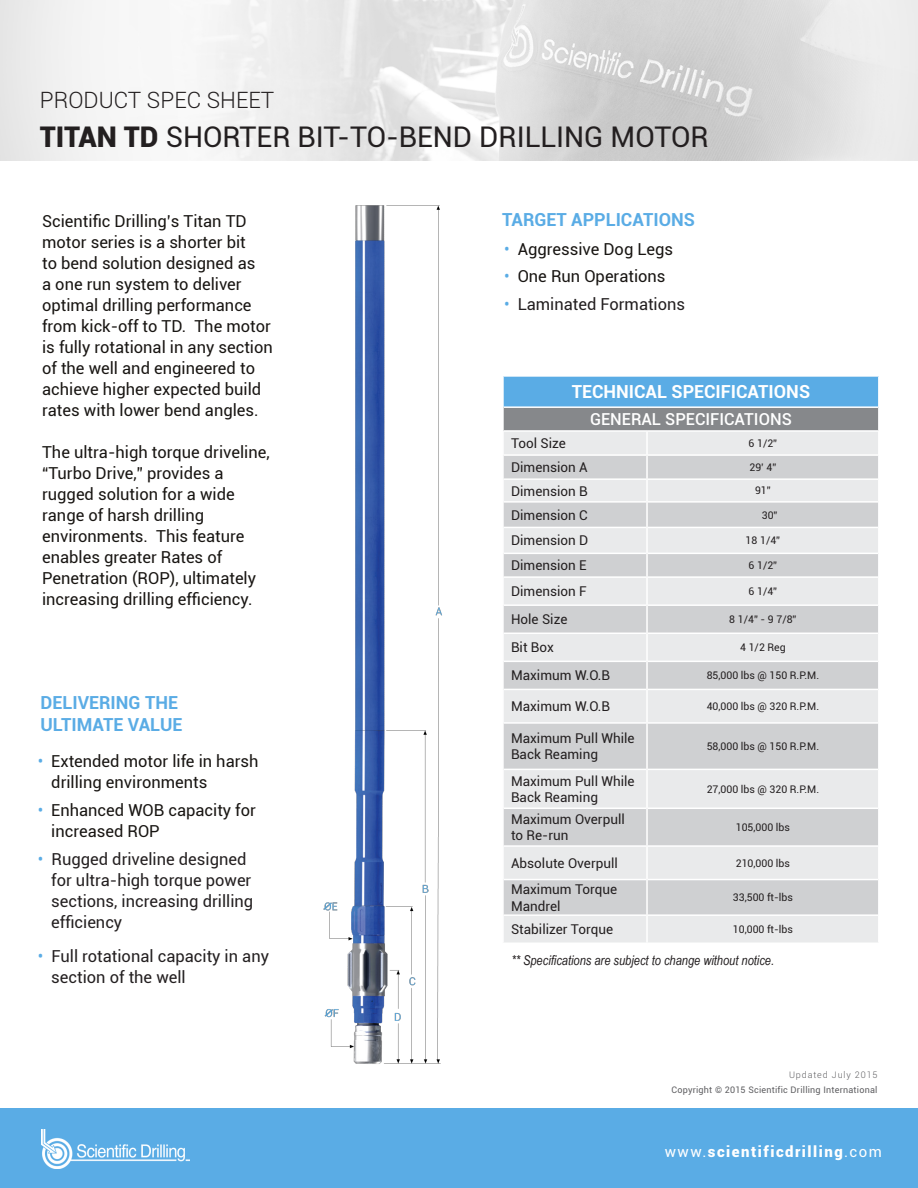
<style>
.page{position:relative;width:918px;height:1188px;background:#fff}
.page>*{position:absolute;margin:0;border:0;box-sizing:border-box;transform-origin:0 0}
.t1{font:28.5px "Roboto";color:#231f20}
.t2{font:300 22.5px "Roboto";color:#231f20}
.t3{font:700 18px "Roboto";color:#5aace5}
.t4{font:700 18px "Roboto";color:#fff}
.t5{font:16.5px/21px "Roboto";color:#181512}
.t6{font:16.5px/21px "Roboto";color:#231f20}
.t7{font:500 16.5px "Roboto";color:#fff}
.t8{font:900 15px "Roboto";letter-spacing:.1em;color:#fff}
.t9{font:13.5px/16.5px "Roboto";color:#231f20}
.t10{font:italic 13.5px "Arial Narrow";color:#231f20}
.t11{font:10.5px "Roboto";color:#231f20}
.t12{font:9px "Roboto";letter-spacing:.025em;color:#5f5f62}
.t13{font:300 9px "Roboto";letter-spacing:.1em;color:#5f5f62}
.s1{font-weight:900}
.s2{color:#5aace5}
.s3{font-weight:400}
</style>
<div class="page">
<div style="left:0;top:1108px;width:918px;height:80px;background:#5aace5"></div>
<img style="left:41px;top:1130px;width:149px;height:38px">
<img style="left:0;top:0;width:918px;height:161px">
<div style="left:503px;top:376px;width:376px;height:31px;background:#5aace5"></div>
<div style="left:503px;top:407px;width:376px;height:24px;background:#86888b"></div>
<svg style="left:505px;top:432px;width:373px;height:144px;background:#dcddde"></svg>
<div style="left:505px;top:578px;width:373px;height:301px;background:#e9eaeb"></div>
<div style="left:505px;top:606px;width:373px;height:27px;background:#cfd0d2"></div>
<div style="left:505px;top:662px;width:373px;height:27px;background:#cfd0d2"></div>
<div style="left:505px;top:724px;width:373px;height:45px;background:#cfd0d2"></div>
<div style="left:505px;top:809px;width:373px;height:36px;background:#cfd0d2"></div>
<svg style="left:505px;top:880px;width:373px;height:63px;background:#dadbdd"></svg>
<hr style="left:504px;top:406px;width:143px;height:2px;background:#fff">
<hr style="left:647px;top:406px;width:231px;height:2px;background:#fff">
<hr style="left:504px;top:454px;width:142px;height:2px;background:#fff">
<hr style="left:648px;top:454px;width:230px;height:2px;background:#fff">
<hr style="left:504px;top:501px;width:142px;height:2px;background:#fff">
<hr style="left:648px;top:501px;width:230px;height:2px;background:#fff">
<hr style="left:504px;top:553px;width:142px;height:1px;background:#fff">
<hr style="left:648px;top:553px;width:230px;height:1px;background:#fff">
<hr style="left:504px;top:604px;width:142px;height:2px;background:#fff">
<hr style="left:648px;top:604px;width:230px;height:2px;background:#fff">
<hr style="left:504px;top:661px;width:142px;height:1px;background:#fff">
<hr style="left:648px;top:661px;width:230px;height:1px;background:#fff">
<hr style="left:504px;top:722px;width:142px;height:2px;background:#fff">
<hr style="left:648px;top:722px;width:230px;height:2px;background:#fff">
<hr style="left:504px;top:808px;width:142px;height:1px;background:#fff">
<hr style="left:648px;top:808px;width:230px;height:1px;background:#fff">
<hr style="left:504px;top:430px;width:143px;height:2px;background:#fff">
<hr style="left:647px;top:430px;width:231px;height:2px;background:#fff">
<hr style="left:504px;top:478px;width:142px;height:2px;background:#fff">
<hr style="left:648px;top:478px;width:230px;height:2px;background:#fff">
<hr style="left:504px;top:527px;width:142px;height:1px;background:#fff">
<hr style="left:648px;top:527px;width:230px;height:1px;background:#fff">
<hr style="left:504px;top:633px;width:142px;height:1px;background:#fff">
<hr style="left:648px;top:633px;width:230px;height:1px;background:#fff">
<hr style="left:504px;top:689px;width:142px;height:1px;background:#fff">
<hr style="left:648px;top:689px;width:230px;height:1px;background:#fff">
<hr style="left:504px;top:769px;width:142px;height:1px;background:#fff">
<hr style="left:648px;top:769px;width:230px;height:1px;background:#fff">
<hr style="left:504px;top:845px;width:142px;height:2px;background:#fff">
<hr style="left:648px;top:845px;width:230px;height:2px;background:#fff">
<hr style="left:504px;top:914px;width:142px;height:2px;background:#fff">
<hr style="left:648px;top:914px;width:230px;height:2px;background:#fff">
<hr style="left:502px;top:375px;width:145px;height:2px;background:#fff">
<hr style="left:647px;top:375px;width:233px;height:2px;background:#fff">
<hr style="left:878px;top:377px;width:2px;height:30px;background:#fff">
<hr style="left:878px;top:407px;width:2px;height:24px;background:#fff">
<hr style="left:646px;top:432px;width:2px;height:23px;background:#fff">
<hr style="left:646px;top:455px;width:2px;height:24px;background:#fff">
<hr style="left:646px;top:479px;width:2px;height:23px;background:#fff">
<hr style="left:646px;top:502px;width:2px;height:25px;background:#fff">
<hr style="left:646px;top:527px;width:2px;height:26px;background:#fff">
<hr style="left:646px;top:553px;width:2px;height:24px;background:#fff">
<hr style="left:646px;top:577px;width:2px;height:28px;background:#fff">
<hr style="left:646px;top:605px;width:2px;height:28px;background:#fff">
<hr style="left:646px;top:633px;width:2px;height:28px;background:#fff">
<hr style="left:646px;top:661px;width:2px;height:28px;background:#fff">
<hr style="left:646px;top:689px;width:2px;height:34px;background:#fff">
<hr style="left:646px;top:723px;width:2px;height:46px;background:#fff">
<hr style="left:646px;top:769px;width:2px;height:39px;background:#fff">
<hr style="left:646px;top:808px;width:2px;height:38px;background:#fff">
<hr style="left:646px;top:846px;width:2px;height:34px;background:#fff">
<hr style="left:646px;top:880px;width:2px;height:35px;background:#fff">
<hr style="left:646px;top:915px;width:2px;height:28px;background:#fff">
<img style="left:323px;top:205px;width:182px;height:859px">
<p class="t2" style="left:40px;top:84px;width:236px">PRODUCT SPEC SHEET</p>
<p class="t1" style="left:40px;top:117px;width:670px"><span class="s1">TITAN TD</span> SHORTER BIT-TO-BEND DRILLING MOTOR</p>
<p class="t5" style="left:42px;top:210px;width:232px">Scientific Drilling’s Titan TD motor series is a shorter bit<br>to bend solution designed as<br>a one run system to deliver optimal drilling performance from kick-off to TD. The motor is fully rotational in any section of the well and engineered to achieve higher expected build rates with lower bend angles.</p>
<p class="t5" style="left:42px;top:441px;width:229px">The ultra-high torque driveline, “Turbo Drive,” provides a rugged solution for a wide range of harsh drilling environments. This feature enables greater Rates of<br>Penetration (ROP), ultimately increasing drilling efficiency.</p>
<p class="t3" style="left:40px;top:690px;width:139px">DELIVERING THE</p>
<p class="t3" style="left:40px;top:711px;width:143px">ULTIMATE VALUE</p>
<p class="t5" style="left:51px;top:750px;width:209px;text-indent:-14px"><span class="s2">•</span> Extended motor life in harsh drilling environments</p>
<p class="t5" style="left:51px;top:799px;width:206px;text-indent:-14px"><span class="s2">•</span> Enhanced WOB capacity for increased ROP</p>
<p class="t6" style="left:51px;top:848px;width:204px;text-indent:-14px"><span class="s2">•</span> Rugged driveline designed for ultra-high torque power sections, increasing drilling efficiency</p>
<p class="t6" style="left:51px;top:945px;width:219px;text-indent:-14px"><span class="s2">•</span> Full rotational capacity in any section of the well</p>
<p class="t3" style="left:502px;top:207px;width:194px">TARGET APPLICATIONS</p>
<p class="t5" style="left:504px;top:238px;width:171px"><span class="s2">•</span> Aggressive Dog Legs</p>
<p class="t5" style="left:504px;top:265px;width:163px"><span class="s2">•</span> One Run Operations</p>
<p class="t6" style="left:504px;top:293px;width:183px"><span class="s2">•</span> Laminated Formations</p>
<p class="t4" style="left:572px;top:379px;width:240px">TECHNICAL SPECIFICATIONS</p>
<p class="t7" style="left:590px;top:408px;width:203px">GENERAL SPECIFICATIONS</p>
<p class="t9" style="left:511px;top:435px;width:56px">Tool Size</p>
<p class="t11" style="left:749px;top:436px;width:30px">6 1/2”</p>
<p class="t9" style="left:511px;top:459px;width:78px">Dimension A</p>
<p class="t11" style="left:749px;top:460px;width:28px">29’ 4”</p>
<p class="t9" style="left:511px;top:482px;width:78px">Dimension B</p>
<p class="t11" style="left:755px;top:483px;width:17px">91”</p>
<p class="t9" style="left:511px;top:506px;width:78px">Dimension C</p>
<p class="t11" style="left:762px;top:507px;width:17px">30”</p>
<p class="t9" style="left:511px;top:532px;width:79px">Dimension D</p>
<p class="t11" style="left:746px;top:533px;width:36px">18 1/4”</p>
<p class="t9" style="left:511px;top:557px;width:77px">Dimension E</p>
<p class="t11" style="left:749px;top:558px;width:30px">6 1/2”</p>
<p class="t9" style="left:511px;top:583px;width:77px">Dimension F</p>
<p class="t11" style="left:749px;top:584px;width:30px">6 1/4”</p>
<p class="t9" style="left:511px;top:611px;width:58px">Hole Size</p>
<p class="t11" style="left:729px;top:612px;width:69px">8 1/4” - 9 7/8”</p>
<p class="t9" style="left:511px;top:639px;width:44px">Bit Box</p>
<p class="t11" style="left:740px;top:640px;width:47px">4 1/2 Reg</p>
<p class="t9" style="left:511px;top:667px;width:101px">Maximum W.O.B</p>
<p class="t11" style="left:707px;top:668px;width:114px">85,000 lbs @ 150 R.P.M.</p>
<p class="t9" style="left:511px;top:698px;width:101px">Maximum W.O.B</p>
<p class="t11" style="left:707px;top:699px;width:114px">40,000 lbs @ 320 R.P.M.</p>
<p class="t9" style="left:511px;top:729px;width:125px">Maximum Pull While<br>Back Reaming</p>
<p class="t11" style="left:707px;top:739px;width:114px">58,000 lbs @ 150 R.P.M.</p>
<p class="t9" style="left:511px;top:772px;width:125px">Maximum Pull While<br>Back Reaming</p>
<p class="t11" style="left:707px;top:782px;width:114px">27,000 lbs @ 320 R.P.M.</p>
<p class="t9" style="left:511px;top:810px;width:115px">Maximum Overpull to Re-run</p>
<p class="t11" style="left:736px;top:820px;width:56px">105,000 lbs</p>
<p class="t9" style="left:511px;top:854px;width:108px">Absolute Overpull</p>
<p class="t11" style="left:736px;top:856px;width:56px">210,000 lbs</p>
<p class="t9" style="left:511px;top:881px;width:108px">Maximum Torque<br>Mandrel</p>
<p class="t11" style="left:733px;top:890px;width:62px">33,500 ft-lbs</p>
<p class="t9" style="left:511px;top:921px;width:104px">Stabilizer Torque</p>
<p class="t11" style="left:733px;top:922px;width:62px">10,000 ft-lbs</p>
<p class="t10" style="left:511px;top:951px;width:264px">** Specifications are subject to change without notice.</p>
<p class="t13" style="left:789px;top:1069px;width:90px">Updated July 2015</p>
<p class="t12" style="left:671px;top:1084px;width:208px">Copyright © 2015 Scientific Drilling International</p>
<p class="t8" style="left:665px;top:1141px;width:219px"><span class="s3">www.</span>scientificdrilling<span class="s3">.com</span></p>
</div>
